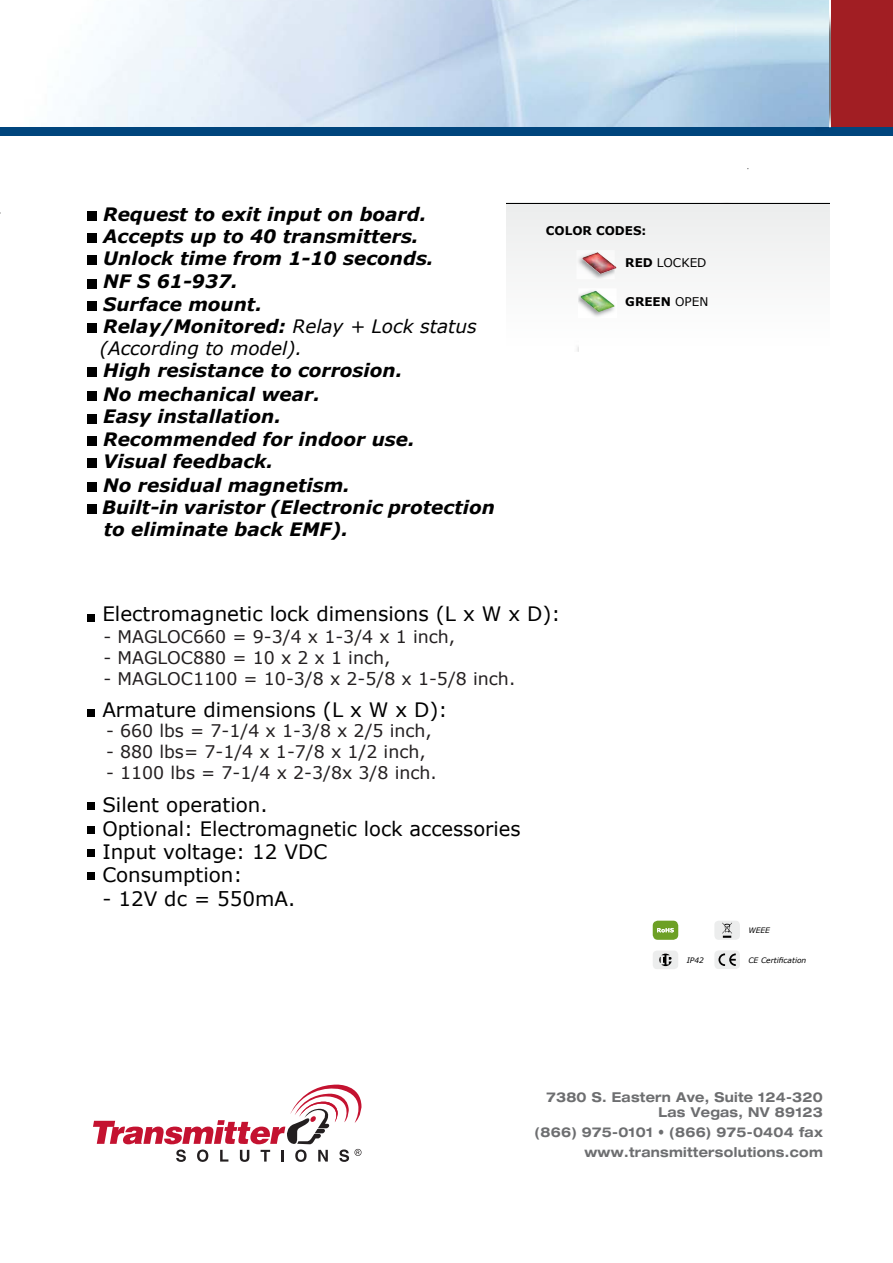
<style>
.page{position:relative;width:893px;height:1263px;background:#fff}
.page>*{position:absolute;margin:0;border:0;box-sizing:border-box;transform-origin:0 0}
.t1{font:19.95px/23.4px "Verdana";color:#000}
.t2{font:italic 700 18.45px/22.2px "Verdana";color:#000}
.t3{font:17.4px "Verdana";color:#231f20}
.t4{font:700 expanded 13.65px/14.7px "Helvetica Neue";letter-spacing:.025em;color:#6d6e70;text-align:right;scale:.9 1}
.t5{font:700 12px "Verdana";color:#000}
.t6{font:12px "Verdana";color:#000}
.t7{font:italic 7.5px "Verdana";color:#000}
.s1{font-weight:400}
.s2{font-weight:700}
</style>
<div class="page">
<img style="left:1px;top:0;width:828px;height:128px">
<div style="left:829px;top:0;width:64px;height:128px;background:#a11e23"></div>
<hr style="left:829px;top:0;width:2px;height:128px;background:#fff">
<div style="left:0;top:128px;width:893px;height:8px;background:#00457d"></div>
<div style="left:506px;top:203px;width:323px;height:149px;background:#f6f6f6"></div>
<img style="left:579px;top:257px;width:38px;height:21px">
<img style="left:582px;top:252px;width:33px;height:22px">
<img style="left:578px;top:301px;width:37px;height:15px">
<img style="left:578px;top:292px;width:31px;height:9px">
<img style="left:580px;top:291px;width:18px;height:21px">
<div style="left:714px;top:950px;width:26px;height:19px;background:#eceded;border-radius:4px"></div>
<svg style="left:718px;top:953px;width:18px;height:13px"></svg>
<div style="left:714px;top:921px;width:26px;height:19px;background:#eceded;border-radius:4px"></div>
<svg style="left:722px;top:923px;width:10px;height:15px"></svg>
<div style="left:653px;top:950px;width:25px;height:19px;background:#eceded;border-radius:4px"></div>
<svg style="left:659px;top:953px;width:13px;height:13px"></svg>
<svg style="left:653px;top:921px;width:25px;height:19px"></svg>
<img style="left:736px;top:8px;width:1px;height:43px">
<img style="left:736px;top:7px;width:93px;height:1px">
<img style="left:829px;top:17px;width:2px;height:111px">
<div style="left:87px;top:279px;width:10px;height:9px;background:#000"></div>
<div style="left:87px;top:301px;width:10px;height:10px;background:#000"></div>
<div style="left:87px;top:323px;width:10px;height:10px;background:#000"></div>
<div style="left:87px;top:211px;width:10px;height:10px;background:#000"></div>
<div style="left:87px;top:233px;width:10px;height:10px;background:#000"></div>
<div style="left:87px;top:255px;width:10px;height:10px;background:#000"></div>
<div style="left:87px;top:368px;width:10px;height:9px;background:#000"></div>
<div style="left:87px;top:392px;width:10px;height:9px;background:#000"></div>
<div style="left:87px;top:414px;width:10px;height:9px;background:#000"></div>
<div style="left:87px;top:436px;width:10px;height:9px;background:#000"></div>
<div style="left:87px;top:458px;width:10px;height:10px;background:#000"></div>
<div style="left:87px;top:482px;width:10px;height:10px;background:#000"></div>
<div style="left:87px;top:505px;width:10px;height:9px;background:#000"></div>
<div style="left:87px;top:614px;width:7px;height:7px;background:#000"></div>
<div style="left:87px;top:709px;width:7px;height:8px;background:#000"></div>
<div style="left:87px;top:802px;width:7px;height:8px;background:#000"></div>
<div style="left:87px;top:826px;width:7px;height:7px;background:#000"></div>
<div style="left:87px;top:849px;width:7px;height:7px;background:#000"></div>
<div style="left:87px;top:873px;width:7px;height:7px;background:#000"></div>
<hr style="left:506px;top:203px;width:106px;height:1px;background:#000">
<hr style="left:612px;top:203px;width:64px;height:1px;background:#000">
<hr style="left:676px;top:203px;width:77px;height:1px;background:#000">
<hr style="left:753px;top:203px;width:77px;height:1px;background:#000">
<svg style="left:93px;top:1084px;width:269px;height:78px"></svg>
<p class="t2" style="left:103px;top:202px;width:332px">Request to exit input on board.<br>Accepts up to 40 transmitters.<br>Unlock time from 1-10 seconds.</p>
<p class="t2" style="left:103px;top:270px;width:375px">NF S 61-937.<br>Surface mount.<br>Relay/Monitored: <span class="s1">Relay + Lock status</span></p>
<p class="t2" style="left:100px;top:337px;width:304px"><span class="s1">(According to model).<br></span>High resistance to corrosion.</p>
<p class="t2" style="left:103px;top:382px;width:313px;line-height:22.6px">No mechanical wear.<br>Easy installation.<br>Recommended for indoor use.<br>Visual feedback.<br>No residual magnetism.</p>
<p class="t2" style="left:102px;top:496px;width:394px">Built-in varistor (Electronic protection to eliminate back EMF).</p>
<p class="t5" style="left:546px;top:223px;width:102px">COLOR CODES:</p>
<p class="t6" style="left:625px;top:255px;width:83px"><span class="s2">RED</span> LOCKED</p>
<p class="t5" style="left:625px;top:294px;width:85px">GREEN <span class="s1">OPEN</span></p>
<p class="t1" style="left:102px;top:601px;width:460px">Electromagnetic lock dimensions (L x W x D):</p>
<p class="t3" style="left:104px;top:626px;width:353px">- MAGLOC660 = 9-3/4 x 1-3/4 x 1 inch,</p>
<p class="t3" style="left:104px;top:647px;width:288px">- MAGLOC880 = 10 x 2 x 1 inch,</p>
<p class="t3" style="left:104px;top:667px;width:413px">- MAGLOC1100 = 10-3/8 x 2-5/8 x 1-5/8 inch.</p>
<p class="t3" style="left:106px;top:720px;width:327px">- 660 lbs = 7-1/4 x 1-3/8 x 2/5 inch,</p>
<p class="t3" style="left:106px;top:741px;width:321px">- 880 lbs= 7-1/4 x 1-7/8 x 1/2 inch,</p>
<p class="t3" style="left:106px;top:762px;width:332px">- 1100 lbs = 7-1/4 x 2-3/8x 3/8 inch.</p>
<p class="t1" style="left:102px;top:697px;width:347px">Armature dimensions (L x W x D):</p>
<p class="t1" style="left:102px;top:792px;width:420px">Silent operation.<br>Optional: Electromagnetic lock accessories<br>Input voltage: 12 VDC<br>Consumption:</p>
<p class="t1" style="left:102px;top:887px;width:195px">- 12V dc = 550mA.</p>
<p class="t7" style="left:687px;top:955px;width:19px">IP42</p>
<p class="t7" style="left:748px;top:925px;width:23px">WEEE</p>
<p class="t7" style="left:748px;top:955px;width:59px">CE Certification</p>
<p class="t4" style="left:546px;top:1089px;width:309px">7380 S. Eastern Ave, Suite 124-320<br>Las Vegas, NV 89123</p>
<p class="t4" style="left:535px;top:1121px;width:322px;line-height:20.4px">(866) 975-0101 • (866) 975-0404 fax www.transmittersolutions.com</p>
</div>
